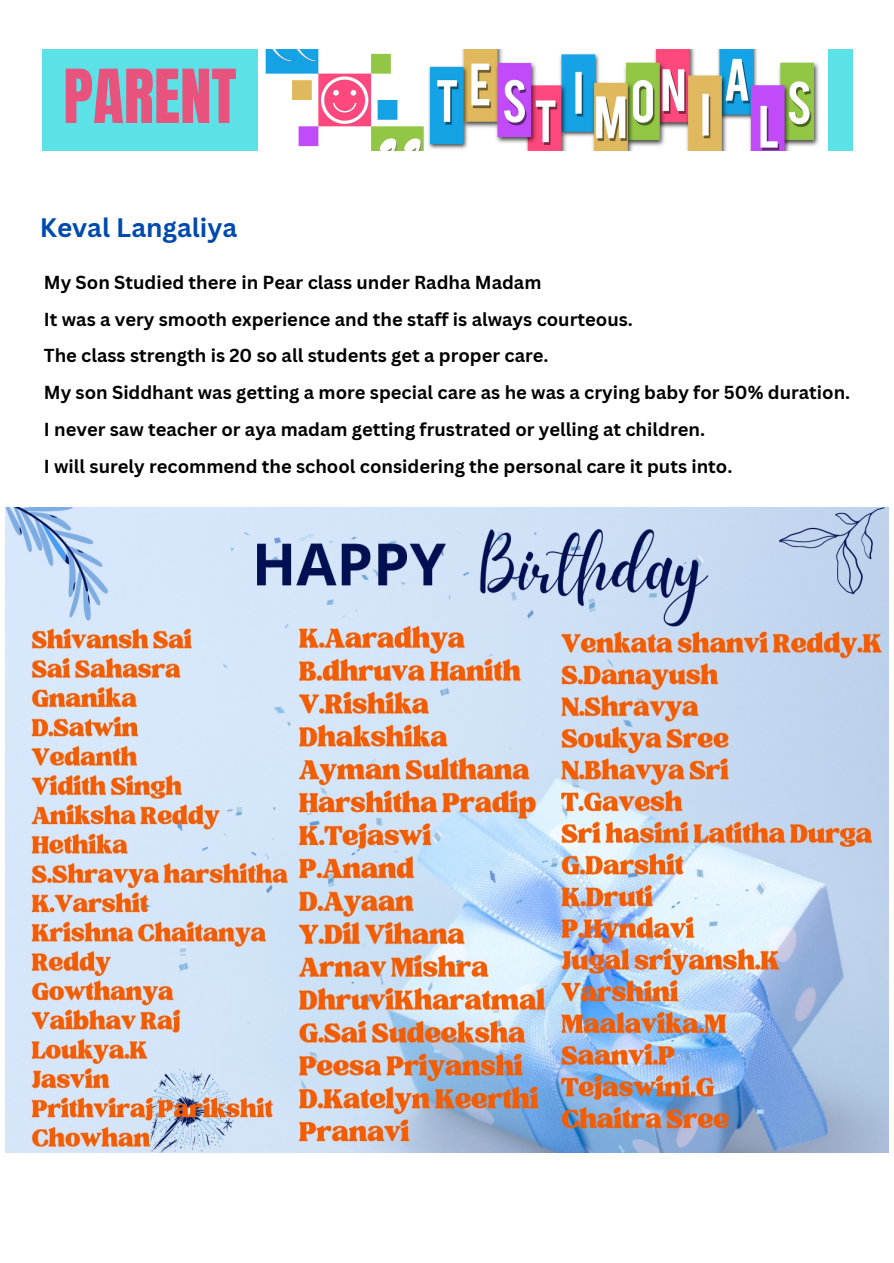
<style>
.page{position:relative;width:894px;height:1263px;background:#fff}
.page>*{position:absolute;margin:0;border:0;box-sizing:border-box;transform-origin:0 0}
.t1{font:63.15px "Anton";color:#e7537d}
.t2{font:700 25.95px "Canva Sans";color:#004aad}
.t3{font:700 18.3px "Canva Sans";color:#000}
</style>
<div class="page">
<div style="left:42px;top:50px;width:810px;height:101px;background:#5ce1e6"></div>
<img style="left:259px;top:50px;width:568px;height:101px">
<img style="left:6px;top:507px;width:882px;height:645px">
<p class="t1" style="left:63px;top:51px;width:175px">PARENT</p>
<p class="t2" style="left:40px;top:209px;width:199px">Keval Langaliya</p>
<p class="t3" style="left:44px;top:269px;width:499px">My Son Studied there in Pear class under Radha Madam</p>
<p class="t3" style="left:44px;top:306px;width:590px">It was a very smooth experience and the staff is always courteous.</p>
<p class="t3" style="left:44px;top:343px;width:506px">The class strength is 20 so all students get a proper care.</p>
<p class="t3" style="left:44px;top:380px;width:807px">My son Siddhant was getting a more special care as he was a crying baby for 50% duration.</p>
<p class="t3" style="left:44px;top:417px;width:662px">I never saw teacher or aya madam getting frustrated or yelling at children.</p>
<p class="t3" style="left:44px;top:454px;width:690px">I will surely recommend the school considering the personal care it puts into.</p>
</div>
